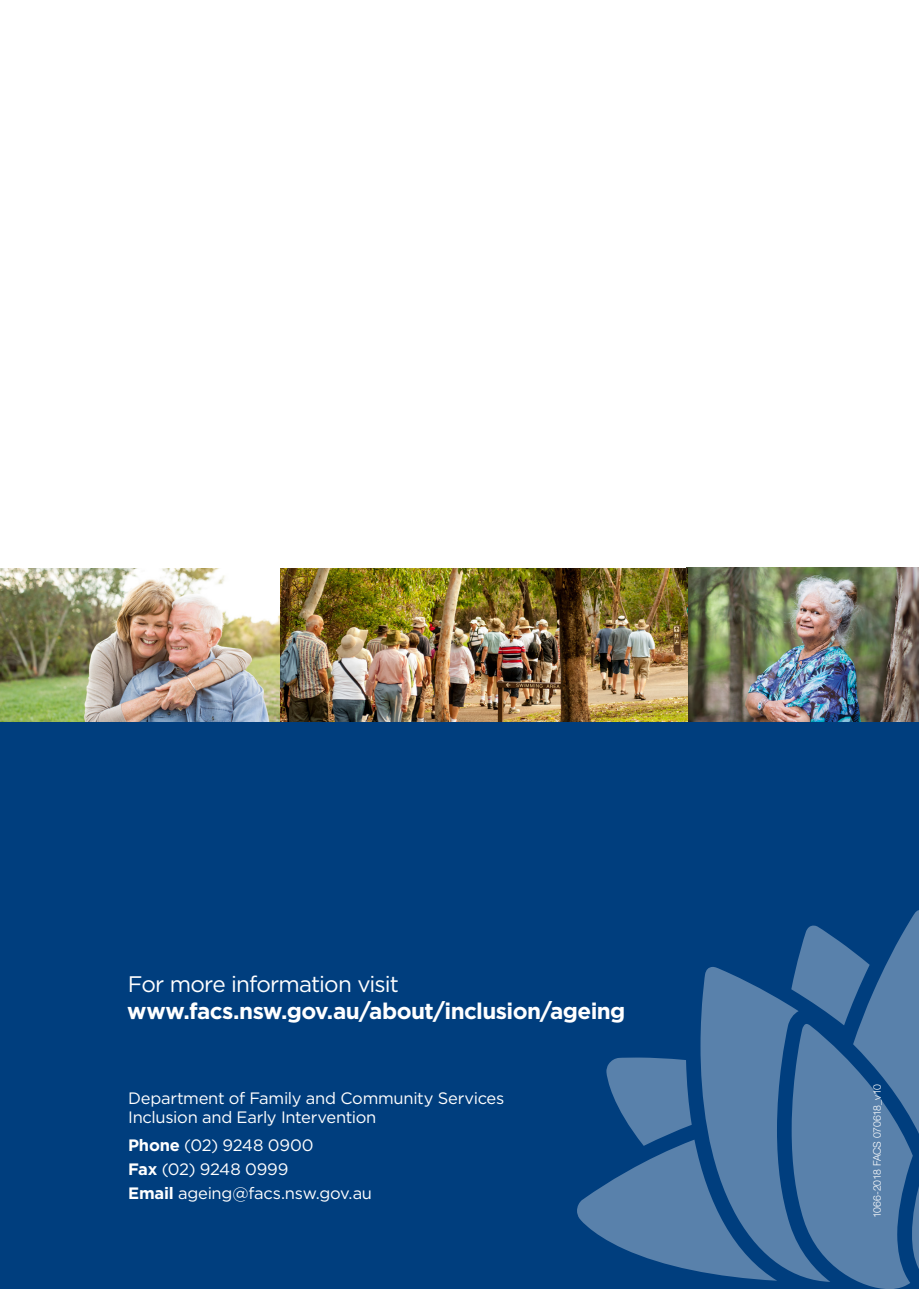
<style>
.page{position:relative;width:919px;height:1289px;background:#fff}
.page>*{position:absolute;margin:0;border:0;box-sizing:border-box;transform-origin:0 0}
.t1{font:700 22.5px/27px "Gotham";letter-spacing:-.025em;color:#fff}
._002_Body_copy_white{font:16.5px/19.5px "Gotham";letter-spacing:-.015em;color:#fff}
._001_heading_level_1{font:300 10.5px "Helvetica Neue LT Std";letter-spacing:-.035em;color:#fff}
.s1{font-weight:400}
.s2{font-weight:700}
</style>
<div class="page">
<div style="left:0;top:587px;width:918px;height:701px;background:#003e7e"></div>
<svg style="left:577px;top:910px;width:341px;height:378px"></svg>
<img style="left:0;top:567px;width:918px;height:154px">
<p class="t1" style="left:127px;top:970px;width:499px"><span class="s1">For more information visit </span>www.facs.nsw.gov.au/about/inclusion/ageing</p>
<p class="_002_Body_copy_white" style="left:128px;top:1087px;width:377px">Department of Family and Community Services<br>Inclusion and Early Intervention</p>
<p class="_002_Body_copy_white" style="left:128px;top:1135px;width:187px"><span class="s2">Phone</span> (02) 9248 0900</p>
<p class="_002_Body_copy_white" style="left:128px;top:1159px;width:162px"><span class="s2">Fax</span> (02) 9248 0999</p>
<p class="_002_Body_copy_white" style="left:128px;top:1182px;width:245px"><span class="s2">Email</span> ageing@facs.nsw.gov.au</p>
<p class="_001_heading_level_1" style="left:870px;top:1217px;width:135px;rotate:-90deg">1066-2018 FACS 070618_v10</p>
</div>
